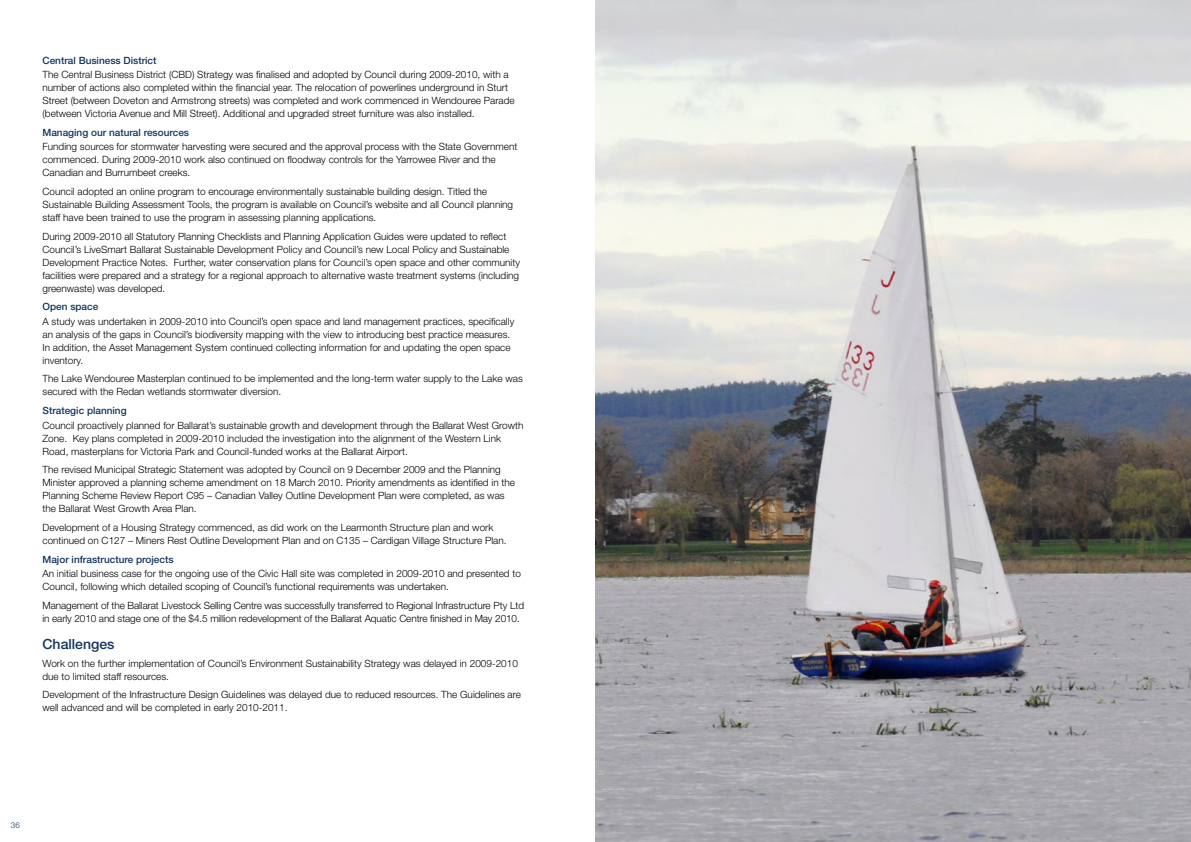
<style>
.page{position:relative;width:1191px;height:842px;background:#fff}
.page>*{position:absolute;margin:0;border:0;box-sizing:border-box;transform-origin:0 0}
.t1{font:500 14px "Helvetica Neue LT Std";color:#12345e}
.t2{font:300 10px/13px "Helvetica Neue LT Std";color:#000}
.t3{font:500 10px "Helvetica Neue LT Std";color:#12345e}
.t4{font:300 8px "Helvetica Neue LT Std";color:#12345e}
</style>
<div class="page">
<img style="left:595px;top:0;width:596px;height:842px">
<p class="t3" style="left:43px;top:54px;width:115px">Central Business District</p>
<p class="t2" style="left:43px;top:68px;width:474px">The Central Business District (CBD) Strategy was finalised and adopted by Council during 2009-2010, with a number of actions also completed within the financial year. The relocation of powerlines underground in Sturt Street (between Doveton and Armstrong streets) was completed and work commenced in Wendouree Parade (between Victoria Avenue and Mill Street). Additional and upgraded street furniture was also installed.</p>
<p class="t3" style="left:43px;top:126px;width:148px">Managing our natural resources</p>
<p class="t2" style="left:43px;top:140px;width:476px">Funding sources for stormwater harvesting were secured and the approval process with the State Government commenced. During 2009-2010 work also continued on floodway controls for the Yarrowee River and the<br>Canadian and Burrumbeet creeks.</p>
<p class="t2" style="left:43px;top:185px;width:472px">Council adopted an online program to encourage environmentally sustainable building design. Titled the<br>Sustainable Building Assessment Tools, the program is available on Council’s website and all Council planning staff have been trained to use the program in assessing planning applications.</p>
<p class="t2" style="left:43px;top:229px;width:479px">During 2009-2010 all Statutory Planning Checklists and Planning Application Guides were updated to reflect Council’s LiveSmart Ballarat Sustainable Development Policy and Council’s new Local Policy and Sustainable Development Practice Notes. Further, water conservation plans for Council’s open space and other community facilities were prepared and a strategy for a regional approach to alternative waste treatment systems (including greenwaste) was developed.</p>
<p class="t3" style="left:43px;top:301px;width:57px">Open space</p>
<p class="t2" style="left:43px;top:315px;width:473px">A study was undertaken in 2009-2010 into Council’s open space and land management practices, specifically an analysis of the gaps in Council’s biodiversity mapping with the view to introducing best practice measures.<br>In addition, the Asset Management System continued collecting information for and updating the open space inventory.</p>
<p class="t2" style="left:43px;top:372px;width:482px">The Lake Wendouree Masterplan continued to be implemented and the long-term water supply to the Lake was secured with the Redan wetlands stormwater diversion.</p>
<p class="t3" style="left:43px;top:405px;width:86px">Strategic planning</p>
<p class="t2" style="left:43px;top:418px;width:482px">Council proactively planned for Ballarat’s sustainable growth and development through the Ballarat West Growth<br>Zone. Key plans completed in 2009-2010 included the investigation into the alignment of the Western Link<br>Road, masterplans for Victoria Park and Council-funded works at the Ballarat Airport.</p>
<p class="t2" style="left:43px;top:463px;width:474px">The revised Municipal Strategic Statement was adopted by Council on 9 December 2009 and the Planning Minister approved a planning scheme amendment on 18 March 2010. Priority amendments as identified in the Planning Scheme Review Report C95 – Canadian Valley Outline Development Plan were completed, as was the Ballarat West Growth Area Plan.</p>
<p class="t2" style="left:43px;top:521px;width:465px">Development of a Housing Strategy commenced, as did work on the Learmonth Structure plan and work continued on C127 – Miners Rest Outline Development Plan and on C135 – Cardigan Village Structure Plan.</p>
<p class="t3" style="left:43px;top:553px;width:132px">Major infrastructure projects</p>
<p class="t2" style="left:43px;top:567px;width:480px">An initial business case for the ongoing use of the Civic Hall site was completed in 2009-2010 and presented to<br>Council, following which detailed scoping of Council’s functional requirements was undertaken.</p>
<p class="t2" style="left:43px;top:598px;width:483px">Management of the Ballarat Livestock Selling Centre was successfully transferred to Regional Infrastructure Pty Ltd in early 2010 and stage one of the $4.5 million redevelopment of the Ballarat Aquatic Centre finished in May 2010.</p>
<h1 class="t1" style="left:43px;top:636px;width:73px">Challenges</h1>
<p class="t2" style="left:43px;top:656px;width:477px">Work on the further implementation of Council’s Environment Sustainability Strategy was delayed in 2009-2010 due to limited staff resources.</p>
<p class="t2" style="left:43px;top:688px;width:480px">Development of the Infrastructure Design Guidelines was delayed due to reduced resources. The Guidelines are well advanced and will be completed in early 2010-2011.</p>
<p class="t4" style="left:11px;top:820px;width:10px">36</p>
</div>
